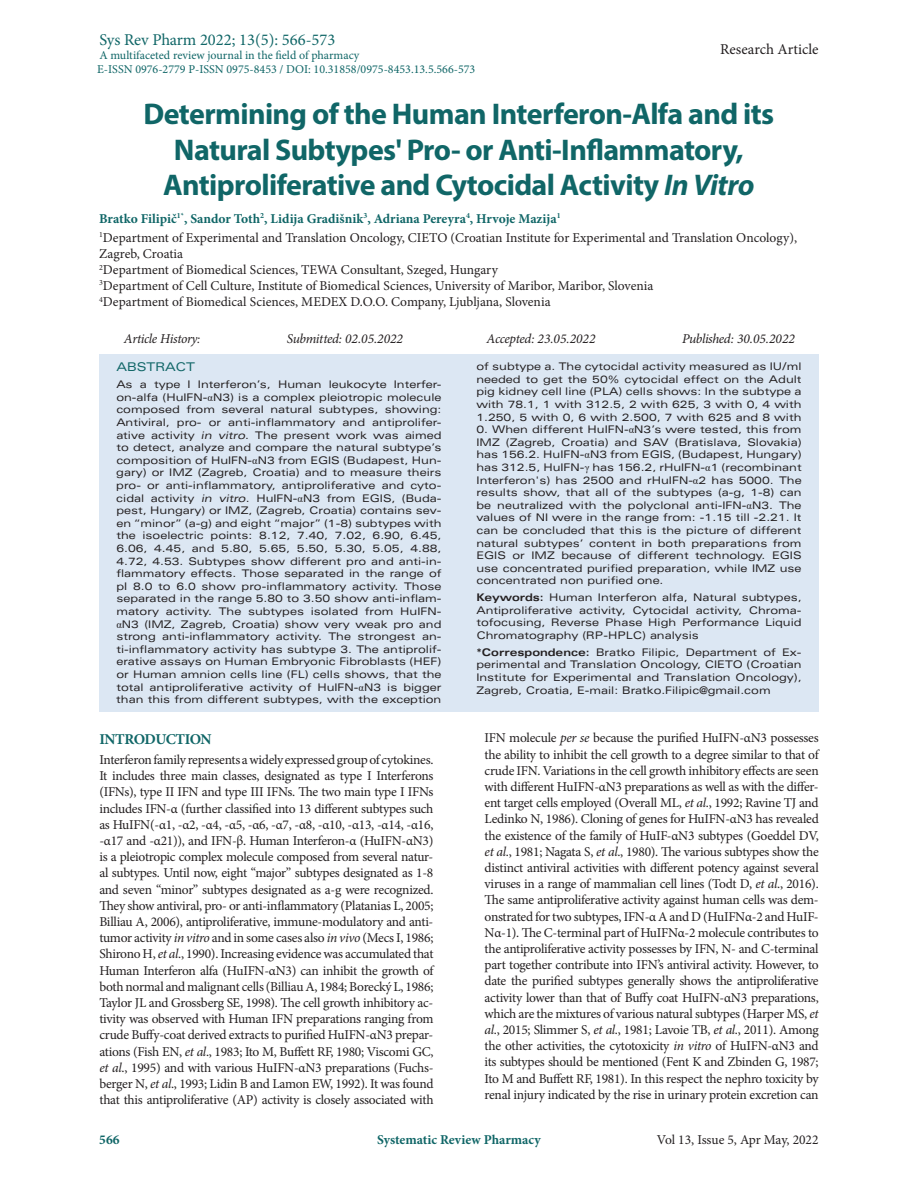
<style>
.page{position:relative;width:918px;height:1188px;background:#fff}
.page>*{position:absolute;margin:0;border:0;box-sizing:border-box;transform-origin:0 0}
.t1{font:700 30px/35.4px "Myriad Pro";letter-spacing:-.02em;color:#106667;text-align:center}
.t2{font:16.5px "Minion Pro";color:#106667}
.t3{font:15px "Minion Pro";color:#231f20}
.t4{font:700 15px "Minion Pro";letter-spacing:-.03em;color:#106667}
.t5{font:13.5px/16.2px "Minion Pro";letter-spacing:-.005em;color:#231f20}
.t6{font:italic 13.5px "Minion Pro";letter-spacing:-.03em;color:#231f20}
.t7{font:700 13.5px "Minion Pro";color:#106667}
.t8{font:12px "Minion Pro";color:#106667}
.t9{font:expanded 12px "Univers LT Std";color:#106667}
.t10{font:expanded 10.5px/12.6px "Univers LT Std";color:#231f20;text-align:justify}
.s1{font-style:italic}
.s2{font-weight:700;color:#106667}
.s3{font-family:"Times New Roman";font-stretch:normal}
.s4{font-weight:700}
</style>
<div class="page">
<div style="left:99px;top:354px;width:720px;height:358px;background:#dce7f3"></div>
<p class="t2" style="left:99px;top:28px;width:237px">Sys Rev Pharm 2022; 13(5): 566-573</p>
<p class="t8" style="left:99px;top:47px;width:262px">A multifaceted review journal in the field of pharmacy</p>
<p class="t8" style="left:97px;top:61px;width:380px">E-ISSN 0976-2779 P-ISSN 0975-8453 / DOI: 10.31858/0975-8453.13.5.566-573</p>
<p class="t3" style="left:720px;top:39px;width:100px">Research Article</p>
<h1 class="t1" style="left:143px;top:95px;width:632px">Determining of the Human Interferon-Alfa and its<br>Natural Subtypes' Pro- or Anti-Inflammatory,<br>Antiproliferative and Cytocidal Activity <span class="s1">In Vitro</span></h1>
<p class="t5" style="left:99px;top:210px;width:699px;line-height:18.3px"><span class="s2">Bratko Filipič</span><sup>1*</sup><span class="s2">, Sandor Toth</span><sup>2</sup><span class="s2">, Lidija Gradišnik</span><sup>3</sup><span class="s2">, Adriana Pereyra</span><sup>4</sup><span class="s2">, Hrvoje Mazija</span><sup>1<br></sup><sup>1</sup>Department of Experimental and Translation Oncology, CIETO (Croatian Institute for Experimental and Translation Oncology),</p>
<p class="t5" style="left:99px;top:245px;width:556px">Zagreb, Croatia<br><sup>2</sup>Department of Biomedical Sciences, TEWA Consultant, Szeged, Hungary<br><sup>3</sup>Department of Cell Culture, Institute of Biomedical Sciences, University of Maribor, Maribor, Slovenia <sup>4</sup>Department of Biomedical Sciences, MEDEX D.O.O. Company, Ljubljana, Slovenia</p>
<p class="t6" style="left:124px;top:330px;width:78px">Article History:</p>
<p class="t6" style="left:287px;top:330px;width:118px">Submitted: 02.05.2022</p>
<p class="t6" style="left:487px;top:330px;width:110px">Accepted: 23.05.2022</p>
<p class="t6" style="left:682px;top:330px;width:114px">Published: 30.05.2022</p>
<p class="t9" style="left:116px;top:360px;width:80px">ABSTRACT</p>
<p class="t10" style="left:116px;top:378px;width:327px">As a type I Interferon’s, Human leukocyte Interfer&shy;on-alfa (HuIFN-<span class="s3">α</span>N3) is a complex pleiotropic molecule composed from several natural subtypes, showing:<br>Antiviral, pro- or anti-inflammatory and antiprolifer&shy;ative activity <span class="s1">in vitro</span>. The present work was aimed to detect, analyze and compare the natural subtype’s composition of HuIFN-<span class="s3">α</span>N3 from EGIS (Budapest, Hun&shy;gary) or IMZ (Zagreb, Croatia) and to measure theirs pro- or anti-inflammatory, antiproliferative and cyto&shy;cidal activity <span class="s1">in vitro</span>. HuIFN-<span class="s3">α</span>N3 from EGIS, (Buda&shy;pest, Hungary) or IMZ, (Zagreb, Croatia) contains sev&shy;en “minor” (a-g) and eight “major” (1-8) subtypes with the isoelectric points: 8.12, 7.40, 7.02, 6.90, 6.45, 6.06, 4.45, and 5.80, 5.65, 5.50, 5.30, 5.05, 4.88, 4.72, 4.53. Subtypes show different pro and anti-in&shy;flammatory effects. Those separated in the range of pI 8.0 to 6.0 show pro-inflammatory activity. Those separated in the range 5.80 to 3.50 show anti-inflam&shy;matory activity. The subtypes isolated from HuIFN&shy;<span class="s3">α</span>N3 (IMZ, Zagreb, Croatia) show very weak pro and strong anti-inflammatory activity. The strongest an&shy;ti-inflammatory activity has subtype 3. The antiprolif&shy;erative assays on Human Embryonic Fibroblasts (HEF) or Human amnion cells line (FL) cells shows, that the total antiproliferative activity of HuIFN-<span class="s3">α</span>N3 is bigger than this from different subtypes, with the exception</p>
<p class="t4" style="left:99px;top:728px;width:114px">INTRODUCTION</p>
<p class="t5" style="left:99px;top:752px;width:336px;text-align:justify">Interferon family represents a widely expressed group of cytokines.<br>It includes three main classes, designated as type I Interferons (IFNs), type II IFN and type III IFNs. The two main type I IFNs includes IFN-α (further classified into 13 different subtypes such as HuIFN(-α1, -α2, -α4, -α5, -α6, -α7, -α8, -α10, -α13, -α14, -α16, -α17 and -α21)), and IFN-β. Human Interferon-α (HuIFN-αN3) is a pleiotropic complex molecule composed from several natur&shy;al subtypes. Until now, eight “major” subtypes designated as 1-8 and seven “minor” subtypes designated as a-g were recognized.<br>They show antiviral, pro- or anti-inflammatory (Platanias L, 2005; Billiau A, 2006), antiproliferative, immune-modulatory and anti&shy;tumor activity <span class="s1">in vitro</span> and in some cases also <span class="s1">in vivo</span> (Mecs I, 1986; Shirono H, <span class="s1">et al</span>., 1990). Increasing evidence was accumulated that Human Interferon alfa (HuIFN-αN3) can inhibit the growth of both normal and malignant cells (Billiau A, 1984; Borecký L, 1986; Taylor JL and Grossberg SE, 1998). The cell growth inhibitory ac&shy;tivity was observed with Human IFN preparations ranging from crude Buffy-coat derived extracts to purified HuIFN-αN3 prepar&shy;ations (Fish EN, <span class="s1">et al</span>., 1983; Ito M, Buffett RF, 1980; Viscomi GC, <span class="s1">et al</span>., 1995) and with various HuIFN-αN3 preparations (Fuchs&shy;berger N, <span class="s1">et al</span>., 1993; Lidin B and Lamon EW, 1992). It was found that this antiproliferative (AP) activity is closely associated with</p>
<p class="t10" style="left:476px;top:360px;width:327px">of subtype a. The cytocidal activity measured as IU/ml needed to get the 50% cytocidal effect on the Adult pig kidney cell line (PLA) cells shows: In the subtype a with 78.1, 1 with 312.5, 2 with 625, 3 with 0, 4 with 1.250, 5 with 0, 6 with 2.500, 7 with 625 and 8 with</p>
<p class="t10" style="left:476px;top:423px;width:327px">0. When different HuIFN-<span class="s3">α</span>N3’s were tested, this from IMZ (Zagreb, Croatia) and SAV (Bratislava, Slovakia) has 156.2. HuIFN-<span class="s3">α</span>N3 from EGIS, (Budapest, Hungary) has 312.5, HuIFN-<span class="s3">γ</span> has 156.2, rHuIFN-<span class="s3">α</span>1 (recombinant Interferon's) has 2500 and rHuIFN-<span class="s3">α</span>2 has 5000. The results show, that all of the subtypes (a-g, 1-8) can be neutralized with the polyclonal anti-IFN-<span class="s3">α</span>N3. The values of NI were in the range from: -1.15 till -2.21. It can be concluded that this is the picture of different natural subtypes’ content in both preparations from EGIS or IMZ because of different technology. EGIS use concentrated purified preparation, while IMZ use concentrated non purified one.</p>
<p class="t10" style="left:476px;top:591px;width:327px"><span class="s4">Keywords:</span> Human Interferon alfa, Natural subtypes, Antiproliferative activity, Cytocidal activity, Chroma&shy;tofocusing, Reverse Phase High Performance Liquid Chromatography (RP-HPLC) analysis</p>
<p class="t10" style="left:476px;top:646px;width:327px"><span class="s4">*Correspondence:</span> Bratko Filipic, Department of Ex&shy;perimental and Translation Oncology, CIETO (Croatian Institute for Experimental and Translation Oncology), Zagreb, Croatia, E-mail: Bratko.Filipic@gmail.com</p>
<p class="t5" style="left:485px;top:730px;width:336px;text-align:justify">IFN molecule <span class="s1">per se</span> because the purified HuIFN-αN3 possesses the ability to inhibit the cell growth to a degree similar to that of crude IFN. Variations in the cell growth inhibitory effects are seen with different HuIFN-αN3 preparations as well as with the differ&shy;ent target cells employed (Overall ML, <span class="s1">et al</span>., 1992; Ravine TJ and Ledinko N, 1986). Cloning of genes for HuIFN-αN3 has revealed the existence of the family of HuIF-αN3 subtypes (Goeddel DV, <span class="s1">et al</span>., 1981; Nagata S, <span class="s1">et al</span>., 1980). The various subtypes show the distinct antiviral activities with different potency against several viruses in a range of mammalian cell lines (Todt D, <span class="s1">et al</span>., 2016).<br>The same antiproliferative activity against human cells was dem&shy;onstrated for two subtypes, IFN-α A and D (HuIFNα-2 and HuIF-Nα-1). The C-terminal part of HuIFNα-2 molecule contributes to the antiproliferative activity possesses by IFN, N- and C-terminal part together contribute into IFN’s antiviral activity. However, to date the purified subtypes generally shows the antiproliferative activity lower than that of Buffy coat HuIFN-αN3 preparations, which are the mixtures of various natural subtypes (Harper MS, <span class="s1">et al</span>., 2015; Slimmer S, <span class="s1">et al</span>., 1981; Lavoie TB, <span class="s1">et al</span>., 2011). Among the other activities, the cytotoxicity <span class="s1">in vitro</span> of HuIFN-αN3 and its subtypes should be mentioned (Fent K and Zbinden G, 1987; Ito M and Buffett RF, 1981). In this respect the nephro toxicity by renal injury indicated by the rise in urinary protein excretion can</p>
<p class="t7" style="left:99px;top:1130px;width:22px">566</p>
<p class="t7" style="left:377px;top:1130px;width:165px">Systematic Review Pharmacy</p>
<p class="t5" style="left:657px;top:1131px;width:163px">Vol 13, Issue 5, Apr May, 2022</p>
</div>
